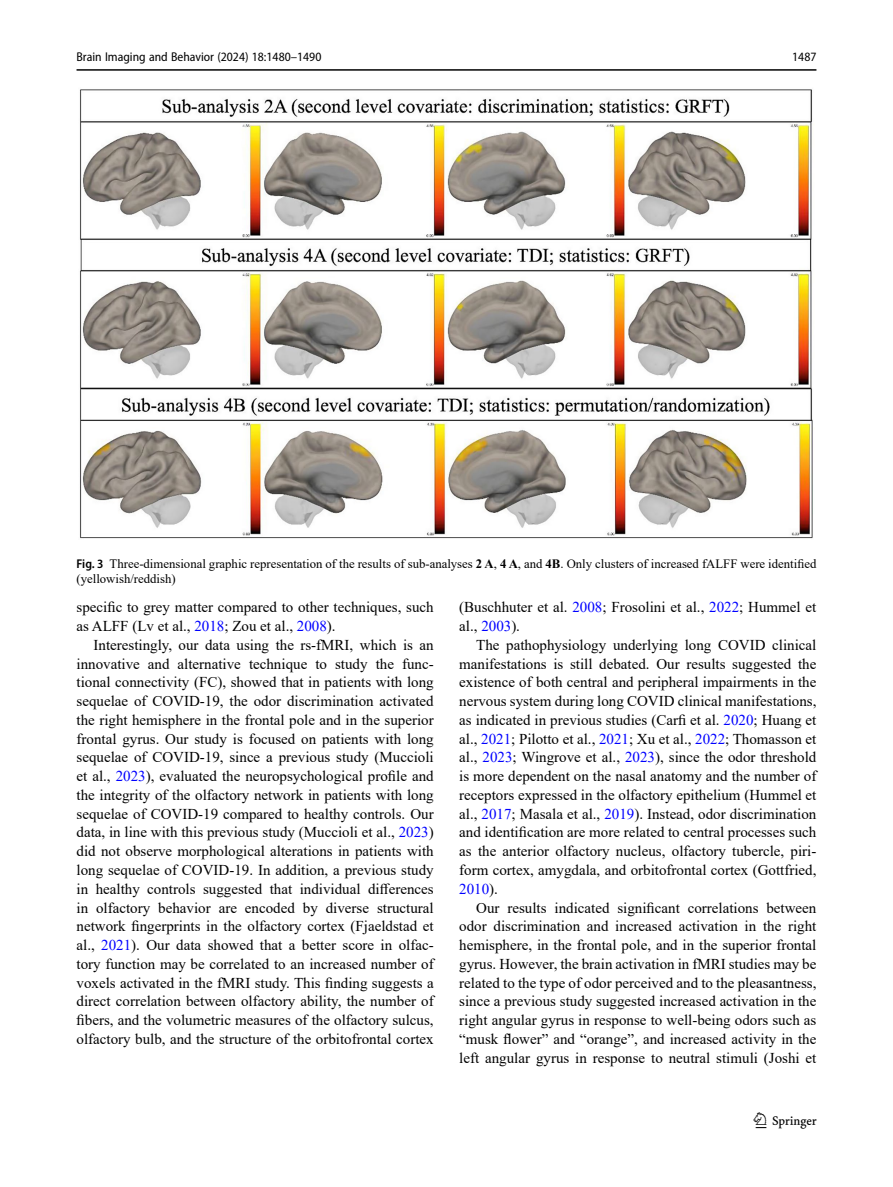
<style>
.page{position:relative;width:893px;height:1187px;background:#fff}
.page>*{position:absolute;margin:0;border:0;box-sizing:border-box;transform-origin:0 0}
.t1{font:22.5px "Springnew";color:#000}
.Body_Text_Indent{font:15px/18.8px "Times New Roman";color:#000;text-align:justify}
.Figure_Caption{font:12.75px/15px "Times New Roman";color:#000}
.t2{font:semi-condensed 12.75px "Myriad Pro";color:#000}
.s1{font-family:"Myriad Pro";font-weight:600;font-stretch:semi-condensed}
.s2{font-weight:700}
.s3{color:#00f}
</style>
<div class="page">
<hr style="left:77px;top:69px;width:739px;height:2px;background:#000">
<img style="left:80px;top:89px;width:733px;height:450px">
<p class="t2" style="left:77px;top:49px;width:246px">Brain Imaging and Behavior (2024) 18:1480–1490</p>
<p class="t2" style="left:792px;top:49px;width:26px">1487</p>
<p class="Figure_Caption" style="left:77px;top:556px;width:741px"><span class="s1">Fig. 3</span> Three-dimensional graphic representation of the results of sub-analyses <span class="s2">2 A</span>, <span class="s2">4 A</span>, and <span class="s2">4B</span>. Only clusters of increased fALFF were identified (yellowish/reddish)</p>
<p class="Body_Text_Indent" style="left:77px;top:597px;width:359px">specific to grey matter compared to other techniques, such as ALFF (Lv et al., <span class="s3">2018</span>; Zou et al., <span class="s3">2008</span>).</p>
<p class="Body_Text_Indent" style="left:77px;top:635px;width:359px;text-indent:17px">Interestingly, our data using the rs-fMRI, which is an innovative and alternative technique to study the func&shy;tional connectivity (FC), showed that in patients with long sequelae of COVID-19, the odor discrimination activated the right hemisphere in the frontal pole and in the superior frontal gyrus. Our study is focused on patients with long sequelae of COVID-19, since a previous study (Muccioli et al., <span class="s3">2023</span>), evaluated the neuropsychological profile and the integrity of the olfactory network in patients with long sequelae of COVID-19 compared to healthy controls. Our data, in line with this previous study (Muccioli et al., <span class="s3">2023</span>) did not observe morphological alterations in patients with long sequelae of COVID-19. In addition, a previous study in healthy controls suggested that individual differences in olfactory behavior are encoded by diverse structural network fingerprints in the olfactory cortex (Fjaeldstad et al., <span class="s3">2021</span>). Our data showed that a better score in olfac&shy;tory function may be correlated to an increased number of voxels activated in the fMRI study. This finding suggests a direct correlation between olfactory ability, the number of fibers, and the volumetric measures of the olfactory sulcus, olfactory bulb, and the structure of the orbitofrontal cortex</p>
<p class="Body_Text_Indent" style="left:459px;top:597px;width:359px">(Buschhuter et al. <span class="s3">2008</span>; Frosolini et al., <span class="s3">2022</span>; Hummel et al., <span class="s3">2003</span>).</p>
<p class="Body_Text_Indent" style="left:459px;top:635px;width:359px;text-indent:17px">The pathophysiology underlying long COVID clinical manifestations is still debated. Our results suggested the existence of both central and peripheral impairments in the nervous system during long COVID clinical manifestations, as indicated in previous studies (Carfi et al. <span class="s3">2020</span>; Huang et al., <span class="s3">2021</span>; Pilotto et al., <span class="s3">2021</span>; Xu et al., <span class="s3">2022</span>; Thomasson et al., <span class="s3">2023</span>; Wingrove et al., <span class="s3">2023</span>), since the odor threshold is more dependent on the nasal anatomy and the number of receptors expressed in the olfactory epithelium (Hummel et al., <span class="s3">2017</span>; Masala et al., <span class="s3">2019</span>). Instead, odor discrimination and identification are more related to central processes such as the anterior olfactory nucleus, olfactory tubercle, piri&shy;form cortex, amygdala, and orbitofrontal cortex (Gottfried, <span class="s3">2010</span>).</p>
<p class="Body_Text_Indent" style="left:459px;top:897px;width:359px;text-indent:17px">Our results indicated significant correlations between odor discrimination and increased activation in the right hemisphere, in the frontal pole, and in the superior frontal gyrus. However, the brain activation in fMRI studies may be related to the type of odor perceived and to the pleasantness, since a previous study suggested increased activation in the right angular gyrus in response to well-being odors such as “musk flower” and “orange”, and increased activity in the left angular gyrus in response to neutral stimuli (Joshi et</p>
<h1 class="t1" style="left:756px;top:1107px;width:63px">1 3</h1>
</div>
